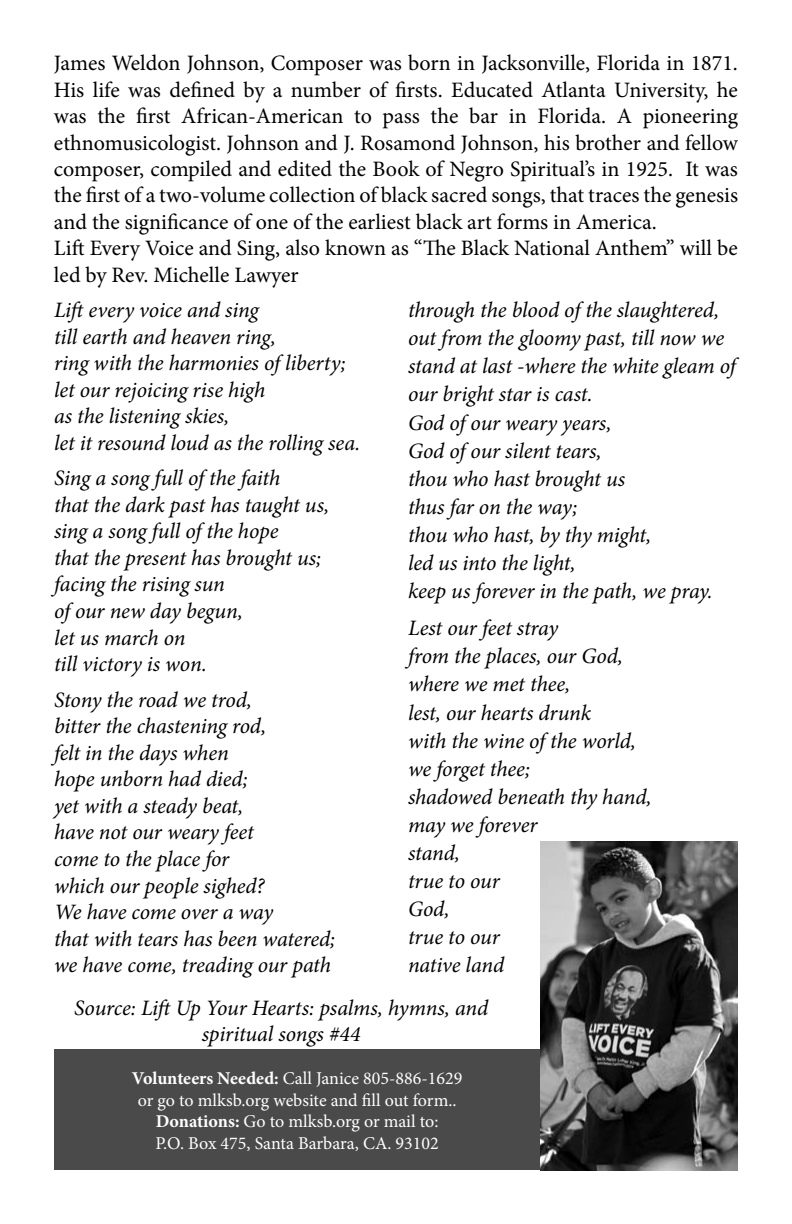
<style>
.page{position:relative;width:792px;height:1224px;background:#fff}
.page>*{position:absolute;margin:0;border:0;box-sizing:border-box;transform-origin:0 0}
.t1{font:italic 22px/26.6px "Minion Pro";letter-spacing:-.01em;color:#000}
.t2{font:22px/26.4px "Minion Pro";color:#000}
.t3{font:18px/21.6px "Minion Pro";color:#fff;text-align:center}
.s1{font-weight:700}
</style>
<div class="page">
<div style="left:54px;top:1050px;width:684px;height:120px;background:#4a4a4b"></div>
<img style="left:540px;top:842px;width:198px;height:329px">
<p class="t2" style="left:54px;top:50px;width:686px">James Weldon Johnson, Composer was born in Jacksonville, Florida in 1871.<br>His life was defined by a number of firsts. Educated Atlanta University, he was the first African-American to pass the bar in Florida. A pioneering ethnomusicologist. Johnson and J. Rosamond Johnson, his brother and fellow composer, compiled and edited the Book of Negro Spiritual’s in 1925. It was the first of a two-volume collection of black sacred songs, that traces the genesis and the significance of one of the earliest black art forms in America.<br>Lift Every Voice and Sing, also known as “The Black National Anthem” will be led by Rev. Michelle Lawyer</p>
<p class="t1" style="left:54px;top:297px;width:308px">Lift every voice and sing<br>till earth and heaven ring,<br>ring with the harmonies of liberty; let our rejoicing rise high<br>as the listening skies,<br>let it resound loud as the rolling sea.</p>
<p class="t1" style="left:54px;top:465px;width:277px">Sing a song full of the faith<br>that the dark past has taught us, sing a song full of the hope<br>that the present has brought us; facing the rising sun<br>of our new day begun,<br>let us march on<br>till victory is won.</p>
<p class="t1" style="left:54px;top:686px;width:283px">Stony the road we trod,<br>bitter the chastening rod,<br>felt in the days when<br>hope unborn had died;<br>yet with a steady beat,<br>have not our weary feet<br>come to the place for<br>which our people sighed?<br>We have come over a way<br>that with tears has been watered; we have come, treading our path</p>
<p class="t1" style="left:408px;top:296px;width:329px;line-height:28px">through the blood of the slaughtered, out from the gloomy past, till now we stand at last -where the white gleam of our bright star is cast.<br>God of our weary years,<br>God of our silent tears,<br>thou who hast brought us<br>thus far on the way;<br>thou who hast, by thy might,<br>led us into the light,<br>keep us forever in the path, we pray.</p>
<p class="t1" style="left:408px;top:614px;width:245px;line-height:28px">Lest our feet stray<br>from the places, our God, where we met thee,<br>lest, our hearts drunk<br>with the wine of the world, we forget thee;<br>shadowed beneath thy hand, may we forever<br>stand,<br>true to our<br>God,<br>true to our<br>native land</p>
<p class="t1" style="left:74px;top:995px;width:416px;text-align:center">Source: Lift Up Your Hearts: psalms, hymns, and spiritual songs #44</p>
<p class="t3" style="left:132px;top:1068px;width:332px"><span class="s1">Volunteers Needed:</span> Call Janice 805-886-1629 or go to mlksb.org website and fill out form..<br><span class="s1">Donations:</span> Go to mlksb.org or mail to:<br>P.O. Box 475, Santa Barbara, CA. 93102</p>
</div>
